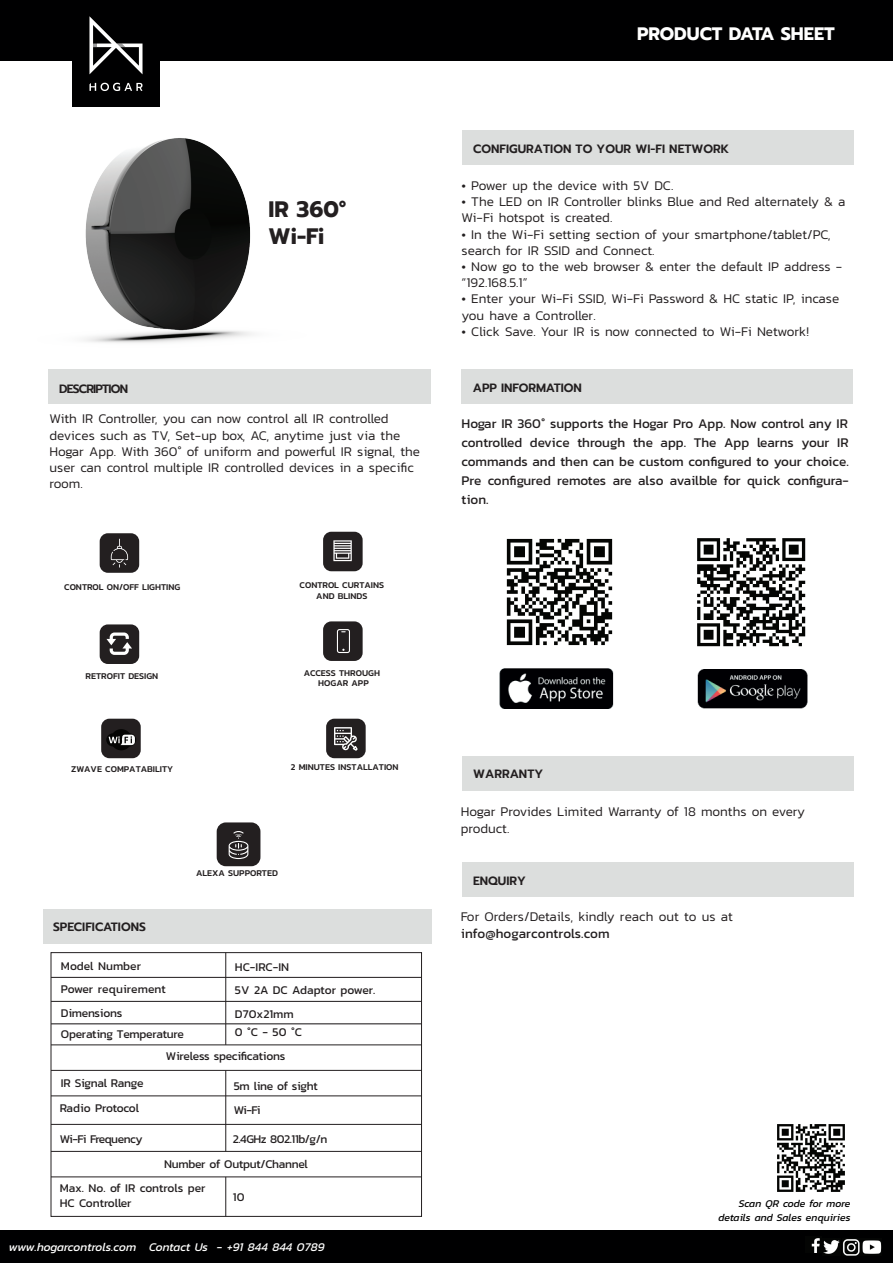
<style>
.page{position:relative;width:893px;height:1263px;background:#fff}
.page>*{position:absolute;margin:0;border:0;box-sizing:border-box;transform-origin:0 0}
.t1{font:700 22.35px/26.8px "Prompt";color:#231f20}
.t2{font:700 18px "Prompt";color:#fff}
.t3{font:300 13.5px/16.2px "Kanit";color:#231f20}
.t4{font:13.5px/19.2px "Kanit";color:#231f20;text-align:justify}
.t5{font:12px/24px "Kanit";letter-spacing:-.025em;color:#231f20}
.t6{font:12px/23.4px "Kanit";color:#231f20}
.t7{font:600 12px "Prompt";color:#231f20}
.t8{font:italic 12px "Kanit";color:#fff}
.t9{font:12px "Kanit";letter-spacing:-.065em;color:#231f20}
.t10{font:600 12px "Prompt";letter-spacing:-.065em;color:#231f20}
.t11{font:italic 10.5px/14.4px "Kanit";color:#000001;text-align:right}
.t12{font:500 9px/10.8px "Kanit";color:#231f20;text-align:center}
</style>
<div class="page">
<img style="left:84px;top:138px;width:168px;height:205px">
<div style="left:462px;top:130px;width:392px;height:35px;background:#dcdedd"></div>
<div style="left:0;top:0;width:892px;height:60px;background:#000001"></div>
<div style="left:48px;top:369px;width:382px;height:35px;background:#dcdedd"></div>
<div style="left:44px;top:909px;width:388px;height:35px;background:#dcdedd"></div>
<div style="left:51px;top:952px;width:371px;height:265px;border:1px solid #231f20"></div>
<hr style="left:225px;top:953px;width:1px;height:92px;background:#231f20">
<hr style="left:51px;top:977px;width:371px;height:1px;background:#231f20">
<hr style="left:51px;top:1001px;width:371px;height:1px;background:#231f20">
<hr style="left:51px;top:1023px;width:371px;height:1px;background:#231f20">
<hr style="left:51px;top:1044px;width:371px;height:1px;background:#231f20">
<hr style="left:51px;top:1070px;width:371px;height:1px;background:#231f20">
<div style="left:72px;top:48px;width:87px;height:58px;background:#000001"></div>
<svg style="left:89px;top:83px;width:53px;height:8px"></svg>
<svg style="left:89px;top:16px;width:54px;height:58px"></svg>
<img style="left:777px;top:1124px;width:68px;height:68px">
<div style="left:0;top:1230px;width:893px;height:33px;background:#000001"></div>
<img style="left:506px;top:538px;width:107px;height:108px">
<img style="left:697px;top:538px;width:109px;height:109px">
<div style="left:462px;top:369px;width:391px;height:35px;background:#dcdedd"></div>
<img style="left:499px;top:668px;width:309px;height:41px">
<hr style="left:51px;top:1095px;width:371px;height:1px;background:#231f20">
<hr style="left:225px;top:1070px;width:1px;height:81px;background:#231f20">
<hr style="left:51px;top:1124px;width:371px;height:1px;background:#231f20">
<hr style="left:51px;top:1151px;width:371px;height:1px;background:#231f20">
<hr style="left:51px;top:1176px;width:371px;height:1px;background:#231f20">
<hr style="left:225px;top:1177px;width:1px;height:39px;background:#231f20">
<div style="left:101px;top:719px;width:40px;height:39px;background:#231f20;border-radius:8px"></div>
<div style="left:111px;top:729px;width:21px;height:21px;background:#050504;border-radius:50%"></div>
<svg style="left:106px;top:733px;width:30px;height:13px"></svg>
<svg style="left:109px;top:735px;width:26px;height:10px"></svg>
<div style="left:323px;top:532px;width:40px;height:39px;background:#231f20;border-radius:8px"></div>
<svg style="left:333px;top:540px;width:19px;height:21px"></svg>
<div style="left:100px;top:533px;width:39px;height:40px;background:#231f20;border-radius:8px"></div>
<svg style="left:111px;top:539px;width:17px;height:29px"></svg>
<div style="left:100px;top:624px;width:39px;height:40px;background:#231f20;border-radius:8px"></div>
<svg style="left:106px;top:632px;width:26px;height:23px"></svg>
<div style="left:323px;top:621px;width:40px;height:40px;background:#231f20;border-radius:8px"></div>
<svg style="left:337px;top:629px;width:13px;height:24px"></svg>
<div style="left:217px;top:822px;width:43px;height:44px;background:#231f20;border-radius:9px"></div>
<svg style="left:229px;top:831px;width:19px;height:28px"></svg>
<div style="left:326px;top:719px;width:40px;height:39px;background:#231f20;border-radius:8px"></div>
<svg style="left:334px;top:727px;width:24px;height:24px"></svg>
<img style="left:811px;top:1238px;width:9px;height:14px">
<img style="left:823px;top:1239px;width:58px;height:16px">
<div style="left:462px;top:756px;width:392px;height:34px;background:#dcdedd"></div>
<div style="left:462px;top:862px;width:392px;height:35px;background:#dcdedd"></div>
<p class="t10" style="left:59px;top:380px;width:71px">DESCRIPTION</p>
<h1 class="t1" style="left:269px;top:196px;width:79px">IR 360°<br>Wi-Fi</h1>
<p class="t3" style="left:49px;top:411px;width:372px">With IR Controller, you can now control all IR controlled devices such as TV, Set-up box, AC, anytime just via the Hogar App. With 360° of uniform and powerful IR signal, the user can control multiple IR controlled devices in a specific room.</p>
<p class="t12" style="left:64px;top:581px;width:117px">CONTROL ON/OFF LIGHTING</p>
<p class="t12" style="left:300px;top:579px;width:86px">CONTROL CURTAINS<br>AND BLINDS</p>
<p class="t12" style="left:86px;top:670px;width:74px">RETROFIT DESIGN</p>
<p class="t12" style="left:304px;top:667px;width:78px">ACCESS THROUGH<br>HOGAR APP</p>
<p class="t12" style="left:71px;top:763px;width:104px">ZWAVE COMPATABILITY</p>
<p class="t12" style="left:291px;top:761px;width:109px">2 MINUTES INSTALLATION</p>
<p class="t7" style="left:53px;top:918px;width:94px">SPECIFICATIONS</p>
<p class="t6" style="left:61px;top:953px;width:106px">Model Number<br>Power requirement</p>
<p class="t12" style="left:196px;top:867px;width:83px">ALEXA SUPPORTED</p>
<p class="t6" style="left:235px;top:955px;width:142px">HC-IRC-IN<br>5V 2A DC Adaptor power.</p>
<p class="t5" style="left:61px;top:1001px;width:63px">Dimensions</p>
<p class="t6" style="left:235px;top:1002px;width:60px">D70x21mm</p>
<p class="t5" style="left:61px;top:1022px;width:125px">Operating Temperature</p>
<p class="t5" style="left:166px;top:1020px;width:137px;text-indent:69px">0 °C - 50 °C<br>Wireless specifications</p>
<p class="t5" style="left:61px;top:1071px;width:84px">IR Signal Range</p>
<p class="t5" style="left:234px;top:1073px;width:86px">5m line of sight</p>
<p class="t5" style="left:60px;top:1095px;width:81px">Radio Protocol</p>
<p class="t9" style="left:60px;top:1130px;width:84px">Wi-Fi Frequency</p>
<p class="t6" style="left:60px;top:1181px;width:147px;line-height:14.5px">Max. No. of IR controls per<br>HC Controller</p>
<p class="t5" style="left:234px;top:1097px;width:28px">Wi-Fi</p>
<p class="t5" style="left:233px;top:1127px;width:96px">2.4GHz 802.11b/g/n</p>
<p class="t5" style="left:164px;top:1152px;width:145px">Number of Output/Channel</p>
<p class="t5" style="left:233px;top:1185px;width:13px">10</p>
<p class="t8" style="left:9px;top:1238px;width:317px">www.hogarcontrols.com Contact Us - +91 844 844 0789</p>
<h2 class="t2" style="left:637px;top:20px;width:199px">PRODUCT DATA SHEET</h2>
<p class="t7" style="left:473px;top:140px;width:257px">CONFIGURATION TO YOUR WI-FI NETWORK</p>
<p class="t3" style="left:462px;top:177px;width:213px">• Power up the device with 5V DC.</p>
<p class="t3" style="left:462px;top:193px;width:385px">• The LED on IR Controller blinks Blue and Red alternately &amp; a<br>Wi-Fi hotspot is created.</p>
<p class="t3" style="left:462px;top:226px;width:370px">• In the Wi-Fi setting section of your smartphone/tablet/PC, search for IR SSID and Connect.</p>
<p class="t3" style="left:462px;top:258px;width:382px">• Now go to the web browser &amp; enter the default IP address - “192.168.5.1”</p>
<p class="t3" style="left:462px;top:291px;width:379px">• Enter your Wi-Fi SSID, Wi-Fi Password &amp; HC static IP, incase you have a Controller.</p>
<p class="t3" style="left:462px;top:323px;width:349px">• Click Save. Your IR is now connected to Wi-Fi Network!</p>
<p class="t7" style="left:473px;top:378px;width:111px">APP INFORMATION</p>
<p class="t4" style="left:461px;top:413px;width:389px">Hogar IR 360° supports the Hogar Pro App. Now control any IR controlled device through the app. The App learns your IR commands and then can be custom configured to your choice.<br>Pre configured remotes are also availble for quick configura&shy;tion.</p>
<p class="t7" style="left:473px;top:765px;width:72px">WARRANTY</p>
<p class="t3" style="left:461px;top:803px;width:346px">Hogar Provides Limited Warranty of 18 months on every product.</p>
<p class="t7" style="left:473px;top:872px;width:54px">ENQUIRY</p>
<p class="t3" style="left:461px;top:908px;width:274px">For Orders/Details, kindly reach out to us at</p>
<p class="t4" style="left:461px;top:923px;width:150px">info@hogarcontrols.com</p>
<p class="t11" style="left:718px;top:1196px;width:134px">Scan QR code for more details and Sales enquiries</p>
</div>
